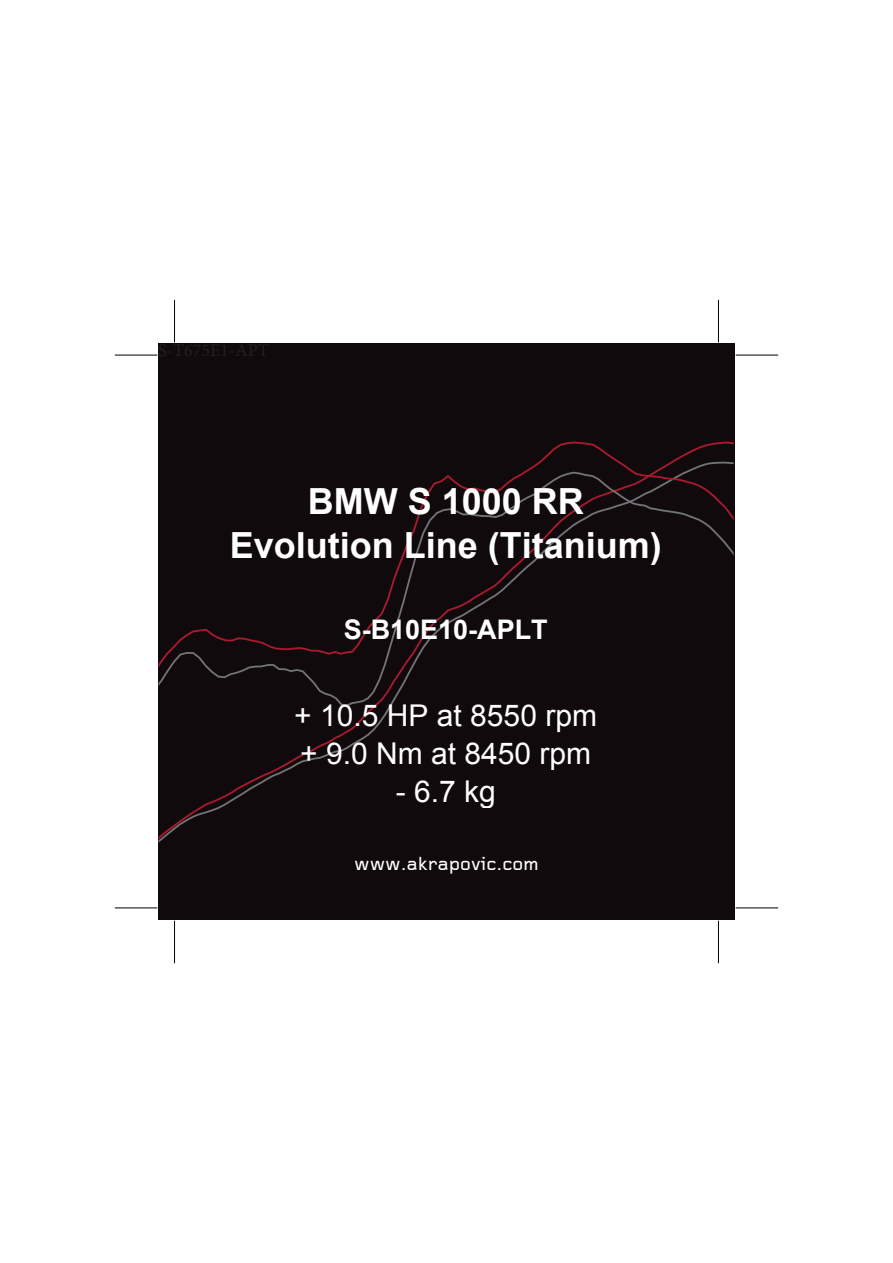
<style>
.page{position:relative;width:893px;height:1263px;background:#fff}
.page>*{position:absolute;margin:0;border:0;box-sizing:border-box;transform-origin:0 0}
.t1{font:700 36px/43.3px "Arial";color:#fff;text-align:center}
.t2{font:30px/37.8px "Arial";color:#fff}
.t3{font:700 27px "Arial";color:#fff}
.t4{font:500 19.5px "Foundry Gridnik";color:#fff}
</style>
<div class="page">
<div style="left:158px;top:343px;width:577px;height:577px;background:#110a0c"></div>
<svg style="left:158px;top:441px;width:576px;height:402px"></svg>
<hr style="left:115px;top:355px;width:42px;height:1px;background:#000">
<hr style="left:174px;top:300px;width:1px;height:42px;background:#000">
<hr style="left:115px;top:908px;width:42px;height:1px;background:#000">
<hr style="left:174px;top:921px;width:1px;height:42px;background:#000">
<hr style="left:736px;top:355px;width:42px;height:1px;background:#000">
<hr style="left:718px;top:300px;width:1px;height:42px;background:#000">
<hr style="left:736px;top:908px;width:42px;height:1px;background:#000">
<hr style="left:718px;top:921px;width:1px;height:42px;background:#000">
<p class="t1" style="left:230px;top:481px;width:434px">BMW S 1000 RR<br>Evolution Line (Titanium)</p>
<p class="t3" style="left:344px;top:611px;width:206px">S-B10E10-APLT</p>
<p class="t2" style="left:294px;top:697px;width:304px">+ 10.5 HP at 8550 rpm + 9.0 Nm at 8450 rpm</p>
<p class="t2" style="left:396px;top:772px;width:102px">- 6.7 kg</p>
<p class="t4" style="left:354px;top:853px;width:186px">www.akrapovic.com</p>
</div>
